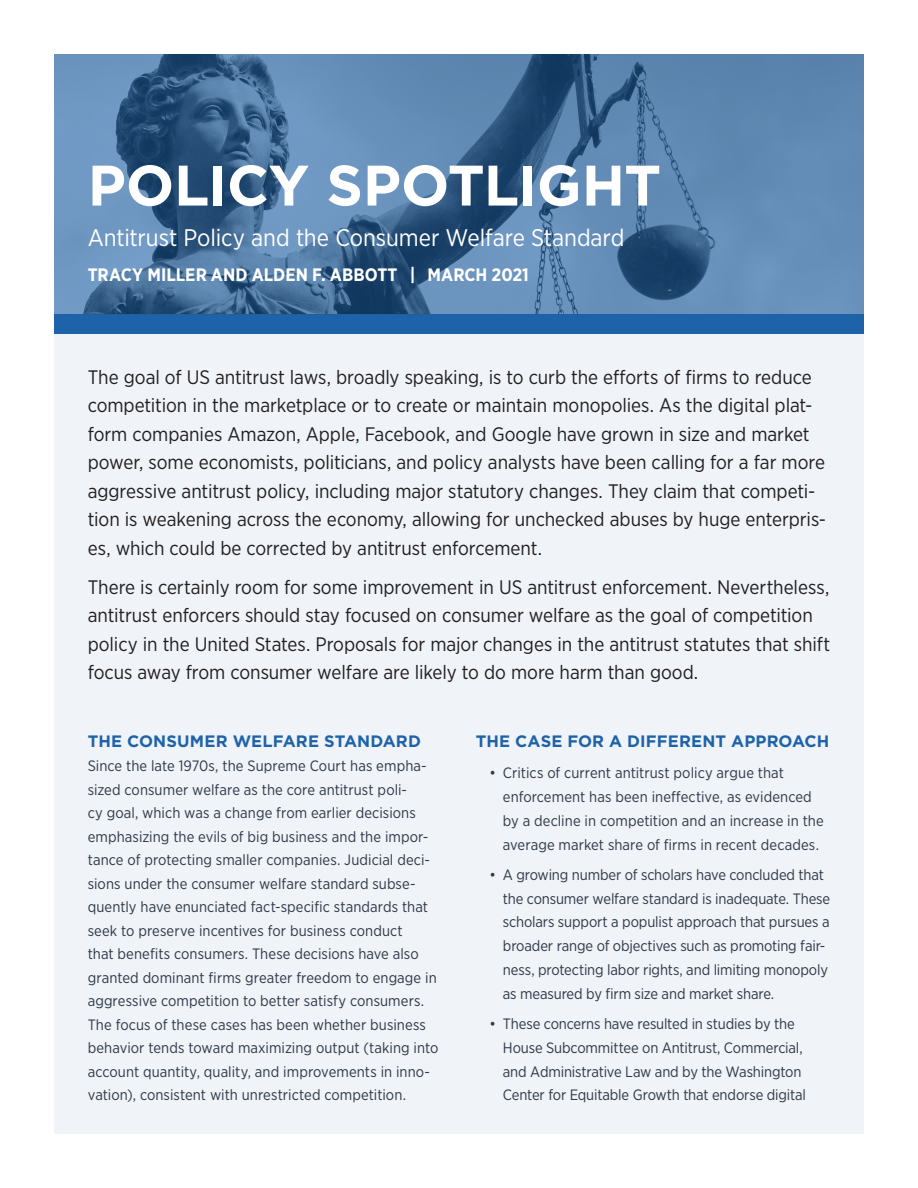
<style>
.page{position:relative;width:918px;height:1188px;background:#fff}
.page>*{position:absolute;margin:0;border:0;box-sizing:border-box;transform-origin:0 0}
.t1{font:700 57px "Gotham";letter-spacing:-.01em;color:#fff}
.t2{font:24px "Gotham Narrow";letter-spacing:-.005em;color:#fff}
.t3{font:19.5px/28.5px "Gotham Narrow";letter-spacing:-.005em;color:#231f20}
.t4{font:700 18px "Gotham Narrow";color:#fff}
.t5{font:700 16.5px "Gotham";letter-spacing:.005em;color:#1e63a9}
.t6{font:15px/23.5px "Gotham Narrow";color:#2e3947}
</style>
<div class="page">
<div style="left:54px;top:314px;width:810px;height:21px;background:#1e63a9"></div>
<svg style="left:54px;top:54px;width:810px;height:260px;background:#517aa4"></svg>
<div style="left:54px;top:334px;width:810px;height:800px;background:#f0f3f8"></div>
<h1 class="t1" style="left:88px;top:148px;width:575px">POLICY SPOTLIGHT</h1>
<h2 class="t2" style="left:88px;top:223px;width:538px">Antitrust Policy and the Consumer Welfare Standard</h2>
<p class="t4" style="left:88px;top:263px;width:443px">TRACY MILLER AND ALDEN F. ABBOTT | MARCH 2021</p>
<p class="t3" style="left:88px;top:362px;width:740px">The goal of US antitrust laws, broadly speaking, is to curb the efforts of firms to reduce competition in the marketplace or to create or maintain monopolies. As the digital plat&shy;form companies Amazon, Apple, Facebook, and Google have grown in size and market power, some economists, politicians, and policy analysts have been calling for a far more aggressive antitrust policy, including major statutory changes. They claim that competi&shy;tion is weakening across the economy, allowing for unchecked abuses by huge enterpris&shy;es, which could be corrected by antitrust enforcement.</p>
<p class="t3" style="left:88px;top:572px;width:744px">There is certainly room for some improvement in US antitrust enforcement. Nevertheless, antitrust enforcers should stay focused on consumer welfare as the goal of competition policy in the United States. Proposals for major changes in the antitrust statutes that shift focus away from consumer welfare are likely to do more harm than good.</p>
<p class="t5" style="left:88px;top:730px;width:335px">THE CONSUMER WELFARE STANDARD</p>
<p class="t6" style="left:88px;top:754px;width:352px">Since the late 1970s, the Supreme Court has empha&shy;sized consumer welfare as the core antitrust poli-<br>cy goal, which was a change from earlier decisions emphasizing the evils of big business and the impor&shy;tance of protecting smaller companies. Judicial deci&shy;sions under the consumer welfare standard subse&shy;quently have enunciated fact-specific standards that seek to preserve incentives for business conduct<br>that benefits consumers. These decisions have also granted dominant firms greater freedom to engage in aggressive competition to better satisfy consumers.<br>The focus of these cases has been whether business behavior tends toward maximizing output (taking into account quantity, quality, and improvements in inno&shy;vation), consistent with unrestricted competition.</p>
<p class="t5" style="left:476px;top:730px;width:355px">THE CASE FOR A DIFFERENT APPROACH</p>
<p class="t6" style="left:503px;top:761px;width:322px;text-indent:-14px">• Critics of current antitrust policy argue that enforcement has been ineffective, as evidenced by a decline in competition and an increase in the average market share of firms in recent decades.</p>
<p class="t6" style="left:503px;top:863px;width:329px;text-indent:-14px">• A growing number of scholars have concluded that the consumer welfare standard is inadequate. These scholars support a populist approach that pursues a broader range of objectives such as promoting fair&shy;ness, protecting labor rights, and limiting monopoly as measured by firm size and market share.</p>
<p class="t6" style="left:503px;top:1012px;width:305px;text-indent:-14px">• These concerns have resulted in studies by the House Subcommittee on Antitrust, Commercial, and Administrative Law and by the Washington Center for Equitable Growth that endorse digital</p>
</div>
